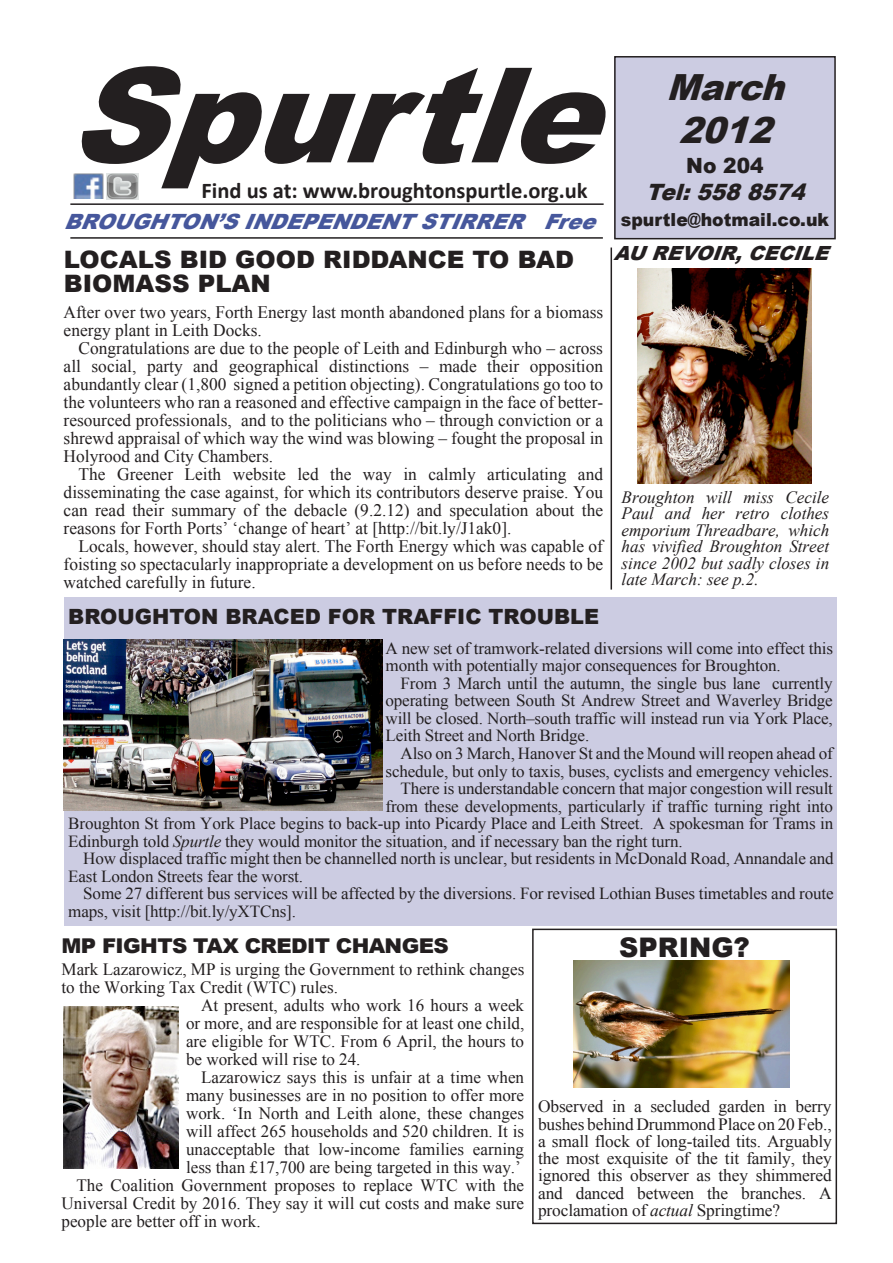
<style>
.page{position:relative;width:893px;height:1263px;background:#fff}
.page>*{position:absolute;margin:0;border:0;box-sizing:border-box;transform-origin:0 0}
.t1{font:italic 900 132px "Arial";color:#231f20}
.t2{font:italic 900 36px/43.2px "Arial";color:#231f20;text-align:center;scale:.96 1}
.t3{font:900 27px "Arial";color:#231f20}
.t4{font:900 24px/24px "Arial";color:#231f20}
.t5{font:700 22.5px "Calibri";color:#231f20}
.t6{font:italic 900 22.5px "Arial";color:#231f20;scale:.96 1}
.t7{font:italic 900 21px "Arial";color:#46579c}
.t8{font:900 21px "Arial";color:#231f20}
.t9{font:900 21px "Arial";color:#231f20;scale:.96 1}
.t10{font:900 20.4px "Arial";letter-spacing:-.03em;color:#231f20;scale:1.04 1}
.t11{font:italic 900 19.5px "Arial";color:#231f20}
.t12{font:900 18px "Arial";color:#231f20;scale:.96 1}
.t13{font:17.55px/18px "Times New Roman";color:#231f20;text-align:justify}
.t14{font:17.25px/17.2px "Times New Roman";color:#231f20;text-align:justify}
.t15{font:italic 17.25px/16.5px "Times New Roman";color:#231f20;text-align:justify}
.t16{font:16.95px/17.5px "Times New Roman";letter-spacing:-.01em;color:#231f20}
.s1{font-style:italic}
</style>
<div class="page">
<div style="left:615px;top:57px;width:220px;height:182px;background:#cccce2"></div>
<div style="left:614px;top:56px;width:222px;height:183px;border:2px solid #231f20"></div>
<hr style="left:70px;top:237px;width:533px;height:2px;background:#231f20">
<hr style="left:70px;top:203px;width:534px;height:2px;background:#231f20">
<hr style="left:610px;top:248px;width:2px;height:342px;background:#231f20">
<img style="left:73px;top:173px;width:66px;height:26px">
<div style="left:64px;top:597px;width:772px;height:329px;background:#cccce2"></div>
<img style="left:64px;top:639px;width:319px;height:171px">
<img style="left:638px;top:269px;width:173px;height:214px">
<img style="left:64px;top:1007px;width:114px;height:161px">
<div style="left:532px;top:929px;width:305px;height:295px;border:2px solid #231f20"></div>
<img style="left:573px;top:960px;width:216px;height:127px">
<h1 class="t1" style="left:67px;top:17px;width:595px">Spurtle</h1>
<p class="t7" style="left:64px;top:206px;width:544px">BROUGHTON’SINDEPENDENTSTIRRER Free</p>
<h3 class="t4" style="left:64px;top:246px;width:512px">LOCALS BID GOOD RIDDANCE TO BAD<br>BIOMASS PLAN</h3>
<h2 class="t2" style="left:666px;top:64px;width:138px">March<br>2012</h2>
<p class="t9" style="left:686px;top:150px;width:82px">No 204</p>
<h3 class="t6" style="left:646px;top:175px;width:176px">Tel:5588574</h3>
<p class="t12" style="left:621px;top:206px;width:218px">spurtle@hotmail.co.uk</p>
<h3 class="t5" style="left:202px;top:181px;width:388px">Find us at: www.broughtonspurtle.org.uk</h3>
<p class="t11" style="left:614px;top:238px;width:226px">AUREVOIR,CECILE</p>
<p class="t13" style="left:64px;top:303px;width:541px">After over two years, Forth Energy last month abandoned plans for a biomass energy plant in Leith Docks.</p>
<p class="t13" style="left:64px;top:339px;width:541px;text-indent:15px">Congratulations are due to the people of Leith and Edinburgh who – across all social, party and geographical distinctions – made their opposition abundantly clear (1,800 signed a petition objecting). Congratulations go too to the volunteers who ran a reasoned and effective campaign in the face of better&shy;resourced professionals, and to the politicians who – through conviction or a shrewd appraisal of which way the wind was blowing – fought the proposal in Holyrood and City Chambers.</p>
<p class="t13" style="left:64px;top:465px;width:541px;text-indent:15px">The Greener Leith website led the way in calmly articulating and disseminating the case against, for which its contributors deserve praise. You can read their summary of the debacle (9.2.12) and speculation about the reasons for Forth Ports’ ‘change of heart’ at [http://bit.ly/J1ak0].</p>
<p class="t13" style="left:64px;top:537px;width:541px;text-indent:15px">Locals, however, should stay alert. The Forth Energy which was capable of foisting so spectacularly inappropriate a development on us before needs to be watched carefully in future.</p>
<p class="t15" style="left:622px;top:488px;width:209px">Broughton will miss Cecile Paul and her retro clothes emporium Threadbare, which has vivified Broughton Street since 2002 but sadly closes in late March: see p.2.</p>
<p class="t8" style="left:68px;top:601px;width:532px">BROUGHTON BRACED FOR TRAFFIC TROUBLE</p>
<p class="t16" style="left:386px;top:639px;width:449px">A new set of tramwork-related diversions will come into effect this month with potentially major consequences for Broughton.</p>
<p class="t16" style="left:386px;top:674px;width:449px;text-align:justify;text-indent:15px">From 3 March until the autumn, the single bus lane currently operating between South St Andrew Street and Waverley Bridge will be closed. North–south traffic will instead run via York Place, Leith Street and North Bridge.</p>
<p class="t16" style="left:400px;top:744px;width:434px">Also on 3 March, Hanover St and the Mound will reopen ahead of</p>
<p class="t16" style="left:386px;top:762px;width:449px">schedule, but only to taxis, buses, cyclists and emergency vehicles.</p>
<p class="t16" style="left:400px;top:780px;width:434px">There is understandable concern that major congestion will result</p>
<p class="t16" style="left:386px;top:797px;width:449px">from these developments, particularly if traffic turning right into</p>
<p class="t16" style="left:68px;top:815px;width:767px">Broughton St from York Place begins to back-up into Picardy Place and Leith Street. A spokesman for Trams in</p>
<p class="t16" style="left:68px;top:832px;width:616px">Edinburgh told <span class="s1">Spurtle</span> they would monitor the situation, and if necessary ban the right turn.</p>
<p class="t16" style="left:83px;top:850px;width:752px">How displaced traffic might then be channelled north is unclear, but residents in McDonald Road, Annandale and</p>
<p class="t16" style="left:68px;top:867px;width:236px">East London Streets fear the worst.</p>
<p class="t16" style="left:83px;top:885px;width:752px">Some 27 different bus services will be affected by the diversions. For revised Lothian Buses timetables and route</p>
<p class="t16" style="left:68px;top:902px;width:229px">maps, visit [http://bit.ly/yXTCns].</p>
<p class="t10" style="left:62px;top:930px;width:374px">MP FIGHTS TAX CREDIT CHANGES</p>
<p class="t14" style="left:62px;top:961px;width:464px">Mark Lazarowicz, MP is urging the Government to rethink changes</p>
<p class="t14" style="left:62px;top:979px;width:278px">to the Working Tax Credit (WTC) rules.</p>
<p class="t14" style="left:201px;top:997px;width:325px">At present, adults who work 16 hours a week</p>
<p class="t14" style="left:186px;top:1015px;width:340px">or more, and are responsible for at least one child,</p>
<p class="t14" style="left:186px;top:1033px;width:340px">are eligible for WTC. From 6 April, the hours to</p>
<p class="t14" style="left:186px;top:1051px;width:176px">be worked will rise to 24.</p>
<p class="t14" style="left:201px;top:1069px;width:325px">Lazarowicz says this is unfair at a time when</p>
<p class="t14" style="left:186px;top:1087px;width:340px">many businesses are in no position to offer more</p>
<p class="t14" style="left:186px;top:1105px;width:340px">work. ‘In North and Leith alone, these changes</p>
<p class="t14" style="left:186px;top:1123px;width:340px">will affect 265 households and 520 children. It is</p>
<p class="t14" style="left:186px;top:1141px;width:340px">unacceptable that low-income families earning</p>
<p class="t14" style="left:186px;top:1159px;width:336px">less than £17,700 are being targeted in this way.’</p>
<p class="t14" style="left:76px;top:1177px;width:449px">The Coalition Government proposes to replace WTC with the</p>
<p class="t14" style="left:62px;top:1195px;width:464px">Universal Credit by 2016. They say it will cut costs and make sure</p>
<p class="t14" style="left:62px;top:1213px;width:201px">people are better off in work.</p>
<h3 class="t3" style="left:619px;top:927px;width:132px">SPRING?</h3>
<p class="t14" style="left:538px;top:1098px;width:295px">Observed in a secluded garden in berry bushes behind Drummond Place on 20 Feb., a small flock of long-tailed tits. Arguably the most exquisite of the tit family, they ignored this observer as they shimmered and danced between the branches. A proclamation of <span class="s1">actual</span> Springtime?</p>
</div>
